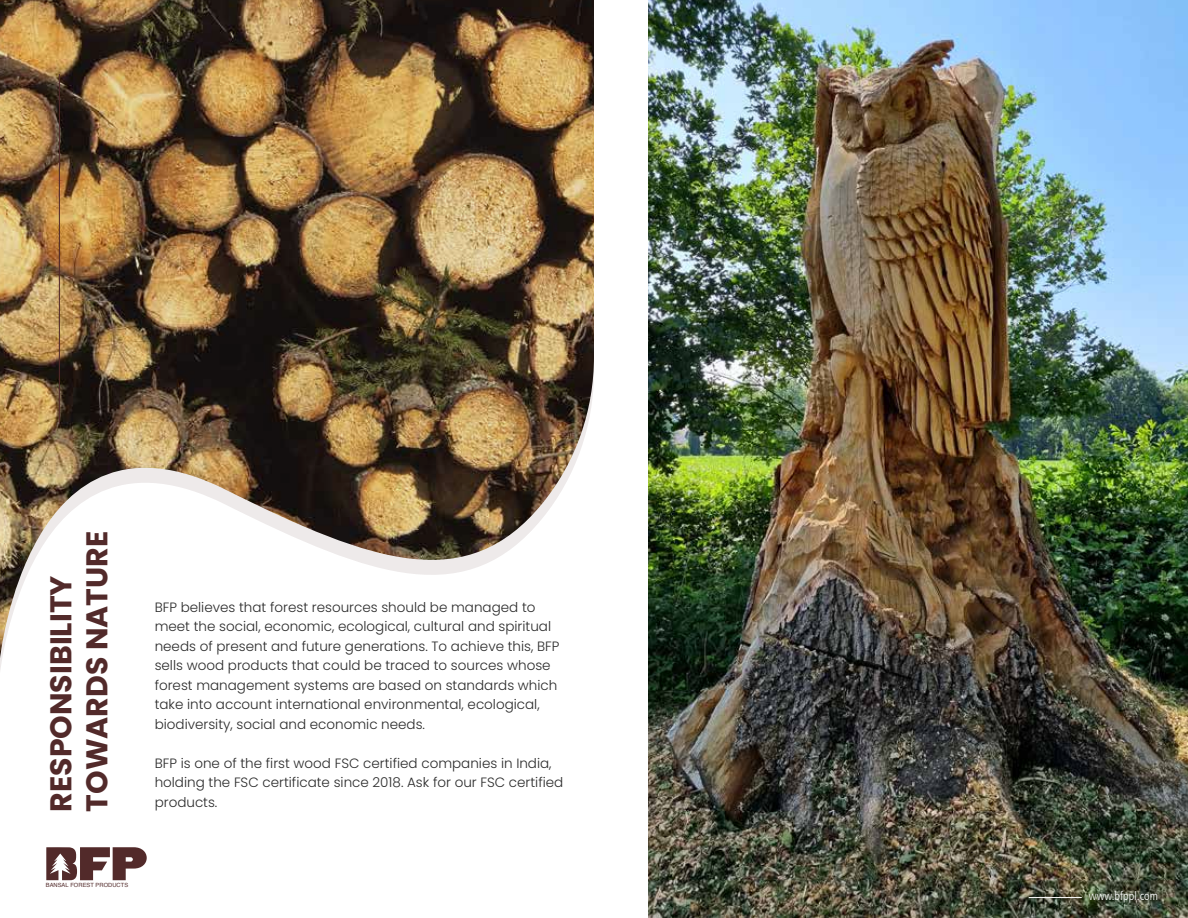
<style>
.page{position:relative;width:1188px;height:918px;background:#fff}
.page>*{position:absolute;margin:0;border:0;box-sizing:border-box;transform-origin:0 0}
.t1{font:700 30px/36px "Poppins";color:#522a2a}
.t2{font:300 13.5px/19.5px "Poppins";color:#2b2b2b}
.t3{font:300 condensed 12px "Frutiger LT";color:#fff}
.t4{font:5.7px "Helvetica";letter-spacing:.01em;color:#522a2a}
</style>
<div class="page">
<img style="left:648px;top:0;width:540px;height:918px">
<svg style="left:46px;top:847px;width:101px;height:33px"></svg>
<hr style="left:1029px;top:897px;width:53px;height:1px;background:#fff">
<img style="left:0;top:0;width:594px;height:670px">
<h1 class="t1" style="left:43px;top:812px;width:282px;rotate:-90deg">RESPONSIBILITY<br>TOWARDS NATURE</h1>
<p class="t2" style="left:155px;top:597px;width:406px">BFP believes that forest resources should be managed to meet the social, economic, ecological, cultural and spiritual needs of present and future generations. To achieve this, BFP sells wood products that could be traced to sources whose forest management systems are based on standards which take into account international environmental, ecological, biodiversity, social and economic needs.</p>
<p class="t2" style="left:155px;top:753px;width:410px">BFP is one of the first wood FSC certified companies in India, holding the FSC certificate since 2018. Ask for our FSC certified products.</p>
<p class="t4" style="left:46px;top:881px;width:84px">BANSAL FOREST PRODUCTS</p>
<p class="t3" style="left:1089px;top:889px;width:71px">www.bfppl.com</p>
</div>
